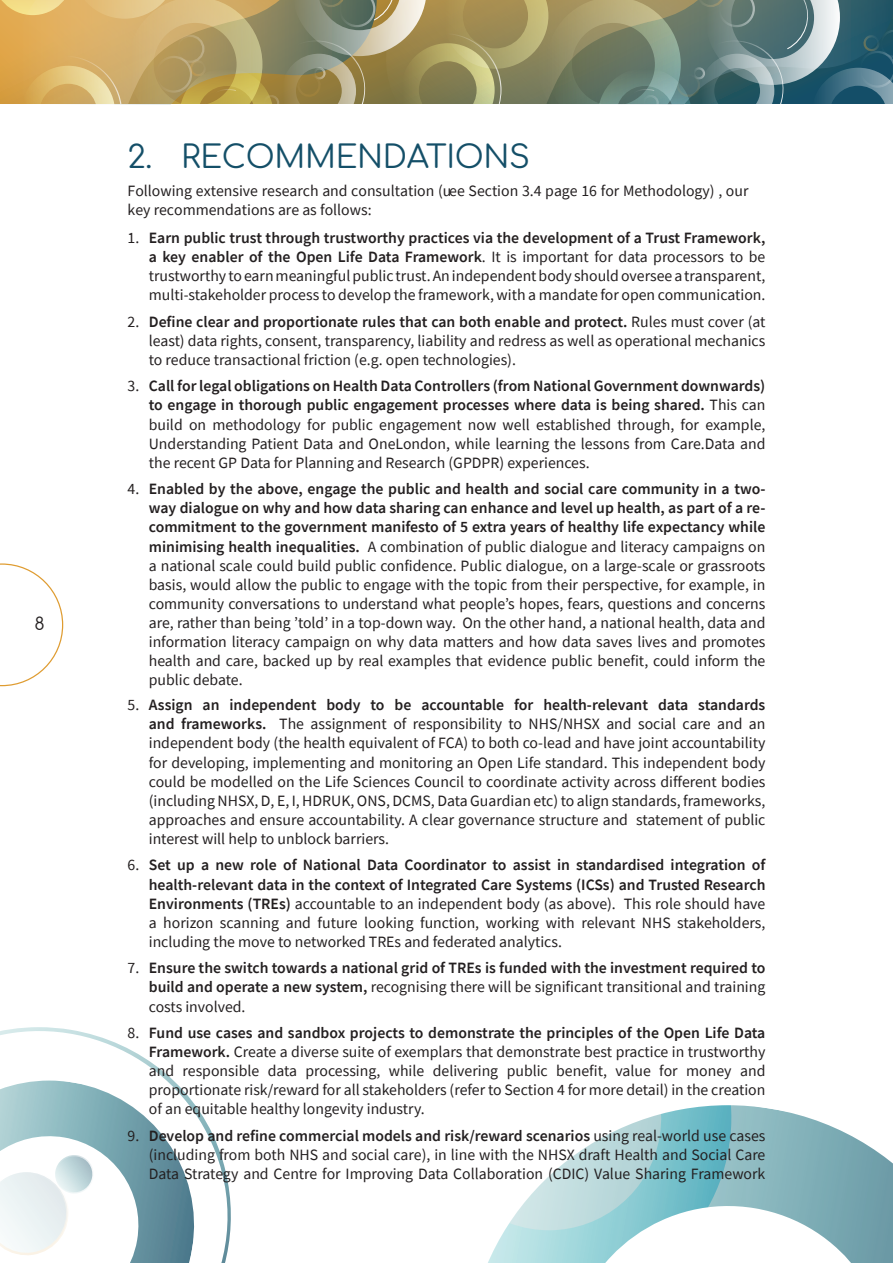
<style>
.page{position:relative;width:893px;height:1263px;background:#fff}
.page>*{position:absolute;margin:0;border:0;box-sizing:border-box;transform-origin:0 0}
.t1{font:31.5px "Comfortaa";letter-spacing:-.01em;color:#144f68}
.t2{font:17.4px "Comfortaa";color:#231f20}
.t3{font:15.75px/19px "Source Sans Pro";color:#231f20;text-align:justify}
.t4{font:600 15.75px/19px "Source Sans Pro";color:#231f20;text-align:justify}
.s1{font-style:inherit}
.s2{font-weight:600}
.s3{font-weight:400}
</style>
<div class="page">
<svg style="left:745px;top:1105px;width:148px;height:158px"></svg>
<svg style="left:488px;top:1105px;width:257px;height:158px"></svg>
<svg style="left:0;top:1027px;width:231px;height:236px"></svg>
<svg style="left:0;top:1080px;width:205px;height:183px"></svg>
<svg style="left:0;top:563px;width:63px;height:123px"></svg>
<img style="left:0;top:0;width:893px;height:104px">
<p class="t2" style="left:35px;top:608px;width:12px">8</p>
<h1 class="t1" style="left:128px;top:128px;width:404px">2. RECOMMENDATIONS</h1>
<p class="t3" style="left:128px;top:181px;width:622px">Following extensive research and consultation (<span class="s1">u</span>ee Section 3.4 page 16 for Methodology) , our key recommendations are as follows:</p>
<p class="t3" style="left:149px;top:228px;width:618px;text-indent:-21px">1. <span class="s2">Earn public trust through trustworthy practices via the development of a Trust Framework, a key enabler of the Open Life Data Framework</span>. It is important for data processors to be trustworthy to earn meaningful public trust. An independent body should oversee a transparent, multi-stakeholder process to develop the framework, with a mandate for open communication.</p>
<p class="t3" style="left:149px;top:312px;width:618px;text-indent:-21px">2. <span class="s2">Define clear and proportionate rules that can both enable and protect.</span> Rules must cover (at least) data rights, consent, transparency, liability and redress as well as operational mechanics to reduce transactional friction (e.g. open technologies).</p>
<p class="t3" style="left:149px;top:377px;width:618px;text-indent:-21px">3. <span class="s2">Call for legal obligations on Health Data Controllers (from National Government downwards) to engage in thorough public engagement processes where data is being shared.</span> This can build on methodology for public engagement now well established through, for example, Understanding Patient Data and OneLondon, while learning the lessons from Care.Data and the recent GP Data for Planning and Research (GPDPR) experiences.</p>
<p class="t3" style="left:149px;top:479px;width:618px;text-indent:-21px">4. <span class="s2">Enabled by the above, engage the public and health and social care community in a two&shy;way dialogue on why and how data sharing can enhance and level up health, as part of a re&shy;commitment to the government manifesto of 5 extra years of healthy life expectancy while minimising health inequalities.</span> A combination of public dialogue and literacy campaigns on a national scale could build public confidence. Public dialogue, on a large-scale or grassroots basis, would allow the public to engage with the topic from their perspective, for example, in community conversations to understand what people’s hopes, fears, questions and concerns are, rather than being ’told’ in a top-down way. On the other hand, a national health, data and information literacy campaign on why data matters and how data saves lives and promotes health and care, backed up by real examples that evidence public benefit, could inform the public debate.</p>
<p class="t3" style="left:149px;top:695px;width:618px;text-indent:-21px">5. <span class="s2">Assign an independent body to be accountable for health-relevant data standards and frameworks.</span> The assignment of responsibility to NHS/NHSX and social care and an independent body (the health equivalent of FCA) to both co-lead and have joint accountability for developing, implementing and monitoring an Open Life standard. This independent body could be modelled on the Life Sciences Council to coordinate activity across different bodies (including NHSX, D, E, I, HDRUK, ONS, DCMS, Data Guardian etc) to align standards, frameworks, approaches and ensure accountability. A clear governance structure and statement of public interest will help to unblock barriers.</p>
<p class="t3" style="left:149px;top:856px;width:618px;text-indent:-21px">6. <span class="s2">Set up a new role of National Data Coordinator to assist in standardised integration of health-relevant data in the context of Integrated Care Systems (ICSs) and Trusted Research Environments (TREs)</span> accountable to an independent body (as above). This role should have a horizon scanning and future looking function, working with relevant NHS stakeholders, including the move to networked TREs and federated analytics.</p>
<p class="t4" style="left:149px;top:958px;width:618px;text-indent:-21px"><span class="s3">7.</span> Ensure the switch towards a national grid of TREs is funded with the investment required to build and operate a new system, <span class="s3">recognising there will be significant transitional and training costs involved.</span></p>
<p class="t3" style="left:149px;top:1023px;width:618px;text-indent:-21px">8. <span class="s2">Fund use cases and sandbox projects to demonstrate the principles of the Open Life Data Framework.</span> Create a diverse suite of exemplars that demonstrate best practice in trustworthy and responsible data processing, while delivering public benefit, value for money and proportionate risk/reward for all stakeholders (refer to Section 4 for more detail) in the creation of an equitable healthy longevity industry.</p>
<p class="t3" style="left:149px;top:1126px;width:618px;text-indent:-21px">9. <span class="s2">Develop and refine commercial models and risk/reward scenarios</span> using real-world use cases (including from both NHS and social care), in line with the NHSX draft Health and Social Care Data Strategy and Centre for Improving Data Collaboration (CDIC) Value Sharing Framework</p>
</div>
